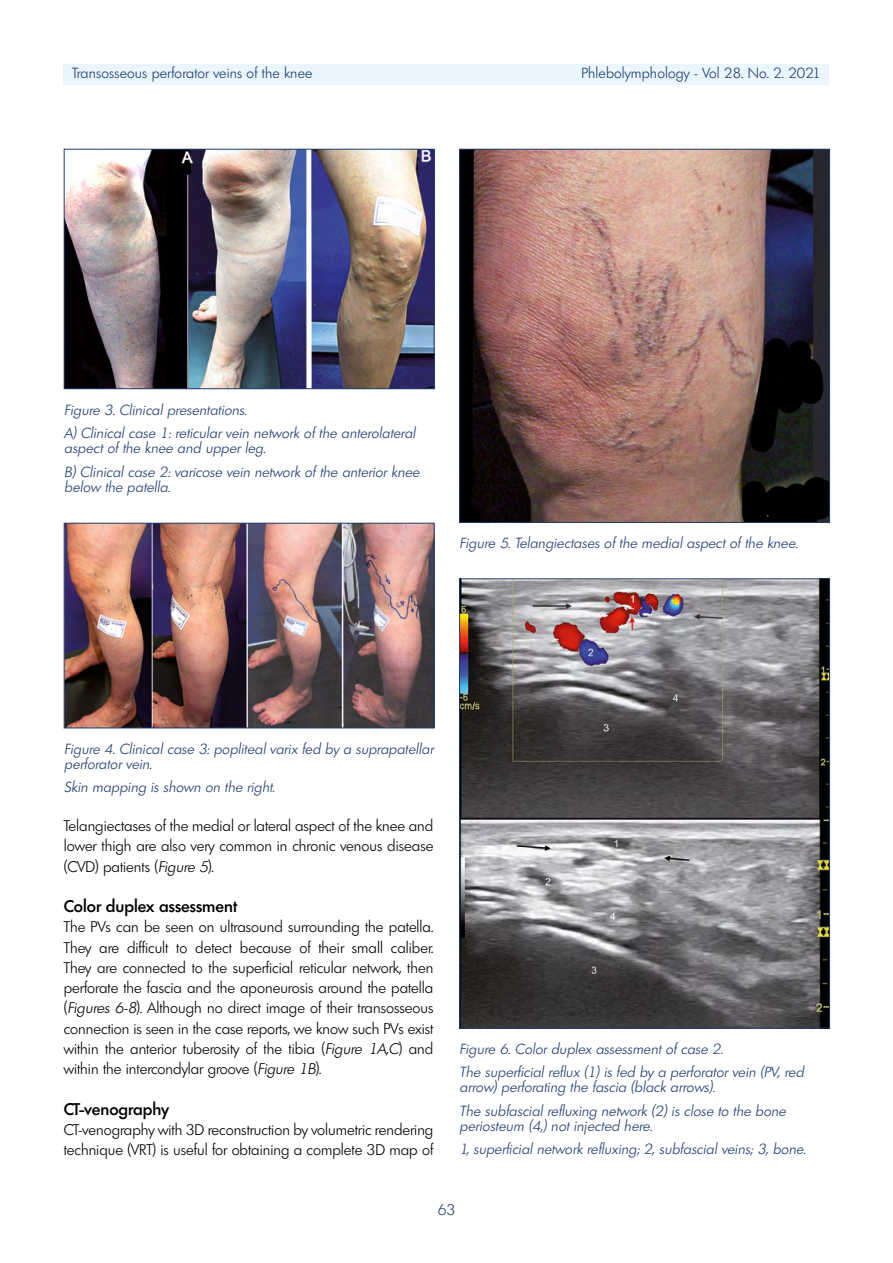
<style>
.page{position:relative;width:893px;height:1263px;background:#fff}
.page>*{position:absolute;margin:0;border:0;box-sizing:border-box;transform-origin:0 0}
.t1{font:500 16.5px "Limerick";color:#000}
.t2{font:300 15px/20.2px "Limerick";color:#000;text-align:justify}
.t3{font:300 15px "Limerick";color:#1f3b71}
.t4{font:300 14.25px/23.5px "Ilimerick";letter-spacing:.01em;color:#1f3b71}
.t5{font:300 14.25px "Limerick";letter-spacing:.01em;color:#1f3b71}
.s1{font-family:"Ilimerick"}
</style>
<div class="page">
<div style="left:64px;top:64px;width:765px;height:20px;background:#eaf6fe"></div>
<img style="left:66px;top:151px;width:366px;height:236px">
<div style="left:64px;top:149px;width:370px;height:240px;border:1px solid #1f3b71"></div>
<img style="left:461px;top:151px;width:367px;height:370px">
<div style="left:459px;top:149px;width:371px;height:374px;border:1px solid #1f3b71"></div>
<img style="left:461px;top:580px;width:367px;height:446px">
<img style="left:66px;top:525px;width:366px;height:201px">
<div style="left:64px;top:523px;width:370px;height:205px;border:1px solid #1f3b71"></div>
<p class="t5" style="left:72px;top:65px;width:242px">Transosseous perforator veins of the knee</p>
<p class="t5" style="left:581px;top:65px;width:241px">Phlebolymphology - Vol 28. No. 2. 2021</p>
<p class="t4" style="left:64px;top:398px;width:353px">Figure 3. Clinical presentations.<br>A) Clinical case 1: reticular vein network of the anterolateral</p>
<p class="t4" style="left:64px;top:436px;width:357px">aspect of the knee and upper leg.<br>B) Clinical case 2: varicose vein network of the anterior knee</p>
<p class="t4" style="left:64px;top:475px;width:108px">below the patella.</p>
<p class="t4" style="left:460px;top:532px;width:339px">Figure 5. Telangiectases of the medial aspect of the knee.</p>
<p class="t4" style="left:64px;top:741px;width:371px;line-height:15px">Figure 4. Clinical case 3: popliteal varix fed by a suprapatellar perforator vein.</p>
<p class="t4" style="left:64px;top:776px;width:212px">Skin mapping is shown on the right.</p>
<p class="t2" style="left:64px;top:816px;width:371px">Telangiectases of the medial or lateral aspect of the knee and lower thigh are also very common in chronic venous disease (CVD) patients (<span class="s1">Figure 5</span>).</p>
<p class="t1" style="left:64px;top:896px;width:175px">Color duplex assessment</p>
<p class="t2" style="left:64px;top:917px;width:371px">The PVs can be seen on ultrasound surrounding the patella.<br>They are difficult to detect because of their small caliber.<br>They are connected to the superficial reticular network, then perforate the fascia and the aponeurosis around the patella (<span class="s1">Figures 6-8</span>). Although no direct image of their transosseous connection is seen in the case reports, we know such PVs exist within the anterior tuberosity of the tibia (<span class="s1">Figure 1A,C</span>) and within the intercondylar groove (<span class="s1">Figure 1B</span>).</p>
<p class="t1" style="left:64px;top:1099px;width:106px">CT-venography</p>
<p class="t2" style="left:64px;top:1120px;width:371px">CT-venography with 3D reconstruction by volumetric rendering technique (VRT) is useful for obtaining a complete 3D map of</p>
<p class="t4" style="left:460px;top:1037px;width:346px">Figure 6. Color duplex assessment of case 2.<br>The superficial reflux (1) is fed by a perforator vein (PV, red</p>
<p class="t4" style="left:460px;top:1076px;width:328px">arrow) perforating the fascia (black arrows).<br>The subfascial refluxing network (2) is close to the bone</p>
<p class="t4" style="left:460px;top:1114px;width:347px">periosteum (4,) not injected here.<br>1, superficial network refluxing; 2, subfascial veins; 3, bone.</p>
<p class="t3" style="left:438px;top:1200px;width:19px">63</p>
</div>
